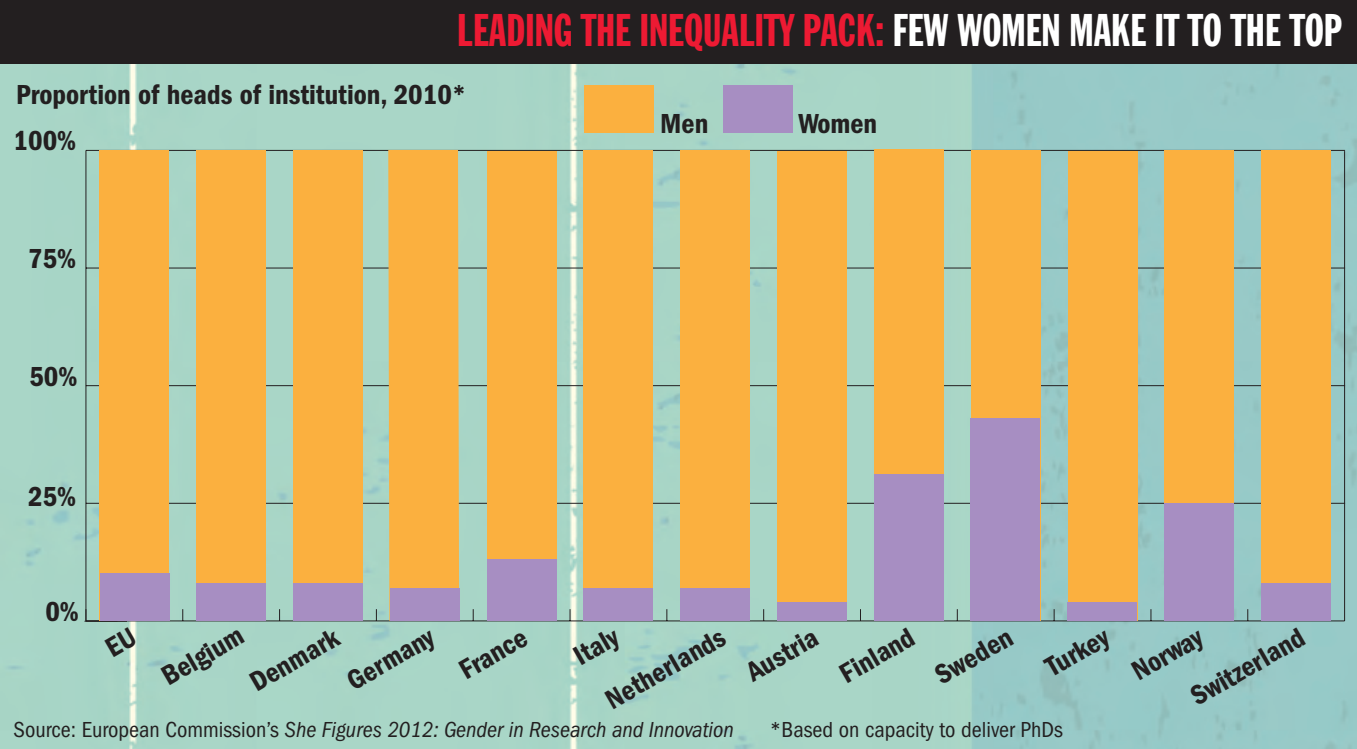
<style>
.page{position:relative;width:1357px;height:749px;background:#fff}
.page>*{position:absolute;margin:0;border:0;box-sizing:border-box;transform-origin:0 0}
.Box_strap{font:45px "Franklin Gothic Extra Cond";color:#ed1a33}
.t1{font:600 condensed 28.5px/54px "Franklin Gothic LT";color:#231f20}
.Box_text{font:italic condensed 22.5px "Franklin Gothic LT";color:#231f20}
.Box_text-2{font:condensed 22.5px "Franklin Gothic LT";color:#231f20}
.s1{color:#fff}
.s2{font-style:normal}
</style>
<div class="page">
<img style="left:0;top:64px;width:1356px;height:685px">
<hr style="left:1356px;top:48px;width:1px;height:572px;background:#231f20">
<hr style="left:84px;top:621px;width:43px;height:1px;background:#231f20">
<hr style="left:86px;top:620px;width:1258px;height:1px;background:#231f20">
<svg style="left:472px;top:609px;width:1px;height:12px"></svg>
<svg style="left:956px;top:609px;width:1px;height:12px"></svg>
<svg style="left:1053px;top:609px;width:1px;height:12px"></svg>
<hr style="left:1343px;top:151px;width:1px;height:470px;background:#231f20">
<hr style="left:85px;top:150px;width:1px;height:471px;background:#231f20">
<hr style="left:86px;top:503px;width:1258px;height:1px;background:#231f20">
<hr style="left:86px;top:385px;width:1258px;height:1px;background:#231f20">
<hr style="left:86px;top:267px;width:1258px;height:1px;background:#231f20">
<hr style="left:86px;top:150px;width:1258px;height:1px;background:#231f20">
<div style="left:99px;top:151px;width:70px;height:470px;background:#fbb03f"></div>
<div style="left:196px;top:150px;width:70px;height:471px;background:#fbb03f"></div>
<div style="left:293px;top:150px;width:70px;height:471px;background:#fbb03f"></div>
<div style="left:388px;top:150px;width:71px;height:471px;background:#fbb03f"></div>
<div style="left:487px;top:151px;width:69px;height:465px;background:#fbb03f"></div>
<div style="left:583px;top:150px;width:70px;height:471px;background:#fbb03f"></div>
<div style="left:680px;top:150px;width:70px;height:471px;background:#fbb03f"></div>
<div style="left:777px;top:151px;width:69px;height:470px;background:#fbb03f"></div>
<div style="left:874px;top:149px;width:69px;height:472px;background:#fbb03f"></div>
<div style="left:970px;top:150px;width:70px;height:471px;background:#fbb03f"></div>
<div style="left:1067px;top:151px;width:70px;height:470px;background:#fbb03f"></div>
<div style="left:1164px;top:150px;width:70px;height:471px;background:#fbb03f"></div>
<div style="left:1261px;top:150px;width:69px;height:471px;background:#fbb03f"></div>
<div style="left:723px;top:86px;width:69px;height:47px;background:#a78ec2"></div>
<div style="left:584px;top:86px;width:69px;height:47px;background:#fbb03f"></div>
<div style="left:100px;top:574px;width:69px;height:47px;background:#a78ec2"></div>
<div style="left:196px;top:583px;width:70px;height:38px;background:#a78ec2"></div>
<div style="left:293px;top:583px;width:70px;height:38px;background:#a78ec2"></div>
<div style="left:390px;top:588px;width:70px;height:33px;background:#a78ec2"></div>
<div style="left:487px;top:559px;width:69px;height:62px;background:#a78ec2"></div>
<div style="left:583px;top:588px;width:70px;height:33px;background:#a78ec2"></div>
<div style="left:680px;top:588px;width:70px;height:33px;background:#a78ec2"></div>
<div style="left:777px;top:602px;width:69px;height:19px;background:#a78ec2"></div>
<div style="left:873px;top:475px;width:70px;height:146px;background:#a78ec2"></div>
<div style="left:970px;top:418px;width:70px;height:203px;background:#a78ec2"></div>
<div style="left:1067px;top:602px;width:69px;height:19px;background:#a78ec2"></div>
<div style="left:1163px;top:503px;width:70px;height:118px;background:#a78ec2"></div>
<div style="left:1260px;top:583px;width:70px;height:38px;background:#a78ec2"></div>
<div style="left:0;top:0;width:1356px;height:64px;background:#231f20"></div>
<svg style="left:105px;top:627px;width:32px;height:30px"></svg>
<p class="Box_strap" style="left:457px;top:7px;width:885px">LEADING THE INEQUALITY PACK: <span class="s1">FEW WOMEN MAKE IT TO THE TOP</span></p>
<p class="t1" style="left:16px;top:67px;width:452px">Proportion of heads of institution, 2010*</p>
<p class="t1" style="left:14px;top:113px;width:64px">100%</p>
<p class="t1" style="left:28px;top:232px;width:50px">75%</p>
<p class="t1" style="left:29px;top:349px;width:50px">50%</p>
<p class="t1" style="left:28px;top:469px;width:50px">25%</p>
<p class="t1" style="left:45px;top:584px;width:35px">0%</p>
<p class="t1" style="left:660px;top:97px;width:50px">Men</p>
<p class="t1" style="left:798px;top:97px;width:80px">Women</p>
<p class="t1" style="left:150px;top:654px;width:91px;rotate:-30deg">Belgium</p>
<p class="t1" style="left:239px;top:660px;width:100px;rotate:-30deg">Denmark</p>
<p class="t1" style="left:336px;top:659px;width:97px;rotate:-30deg">Germany</p>
<p class="t1" style="left:448px;top:648px;width:75px;rotate:-30deg">France</p>
<p class="t1" style="left:562px;top:634px;width:141px;rotate:-30deg">Italy<br>Netherlands</p>
<p class="t1" style="left:735px;top:650px;width:79px;rotate:-30deg">Austria</p>
<p class="t1" style="left:828px;top:652px;width:83px;rotate:-30deg">Finland</p>
<p class="t1" style="left:923px;top:654px;width:86px;rotate:-30deg">Sweden</p>
<p class="t1" style="left:1034px;top:646px;width:70px;rotate:-30deg">Turkey</p>
<p class="t1" style="left:1154px;top:632px;width:128px;line-height:51px;text-indent:-38px;rotate:-30deg">Norway<br>Switzerland</p>
<p class="Box_text" style="left:14px;top:717px;width:721px"><span class="s2">Source: European Commission’s</span> She Figures 2012: Gender in Research and Innovation</p>
<p class="Box_text-2" style="left:770px;top:717px;width:294px">*Based on capacity to deliver PhDs</p>
</div>
